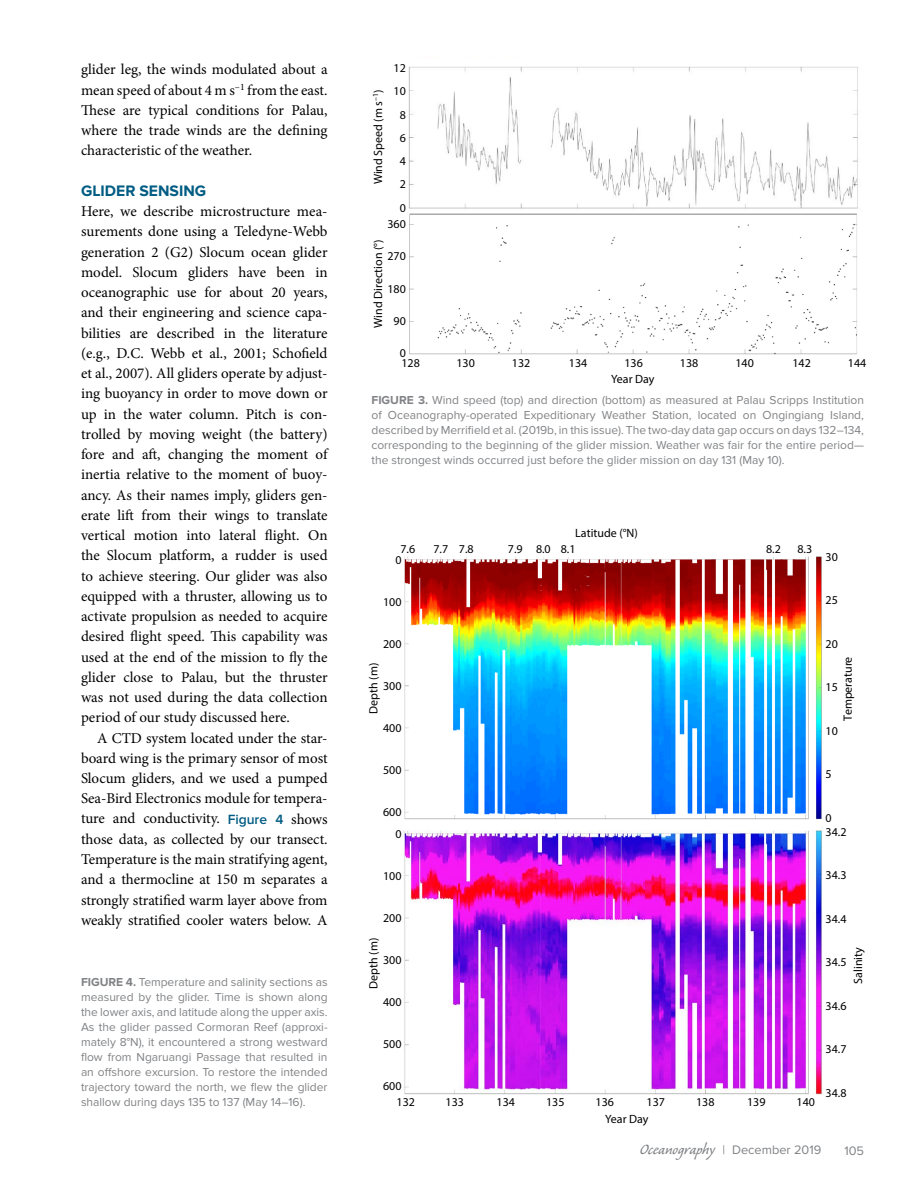
<style>
.page{position:relative;width:918px;height:1188px;background:#fff}
.page>*{position:absolute;margin:0;border:0;box-sizing:border-box;transform-origin:0 0}
.t1{font:700 15.75px "Proxima Nova";color:#005c83}
.t2{font:15px/20.2px "Minion Pro";letter-spacing:-.005em;color:#000;text-align:justify}
.t3{font:12.75px "Proxima Nova";color:#808285}
.t4{font:12px/15px "Proxima Nova";color:#808285;text-align:justify}
.t5{font:12px/23.2px "Myriad Pro";color:#000}
.s1{font-family:"Proxima Nova";font-weight:600;font-size:13.8px;color:#005c83}
.s2{font-weight:700}
.s3{font-family:"Caliban Std";font-size:18.75px}
</style>
<div class="page">
<img style="left:404px;top:556px;width:418px;height:264px">
<img style="left:404px;top:830px;width:419px;height:265px">
<img style="left:409px;top:215px;width:448px;height:139px">
<img style="left:408px;top:66px;width:450px;height:149px">
<hr style="left:410px;top:214px;width:447px;height:1px;background:#7f7f7f">
<p class="t2" style="left:81px;top:59px;width:248px">glider leg, the winds modulated about a mean speed of about 4 m s<sup>–1</sup> from the east.<br>These are typical conditions for Palau, where the trade winds are the defining characteristic of the weather.</p>
<p class="t1" style="left:81px;top:181px;width:127px">GLIDER SENSING</p>
<p class="t2" style="left:81px;top:201px;width:248px">Here, we describe microstructure mea&shy;surements done using a Teledyne-Webb generation 2 (G2) Slocum ocean glider model. Slocum gliders have been in oceanographic use for about 20 years, and their engineering and science capa&shy;bilities are described in the literature (e.g., D.C. Webb et al., 2001; Schofield et al., 2007). All gliders operate by adjust&shy;ing buoyancy in order to move down or up in the water column. Pitch is con&shy;trolled by moving weight (the battery) fore and aft, changing the moment of inertia relative to the moment of buoy&shy;ancy. As their names imply, gliders gen&shy;erate lift from their wings to translate vertical motion into lateral flight. On the Slocum platform, a rudder is used to achieve steering. Our glider was also equipped with a thruster, allowing us to activate propulsion as needed to acquire desired flight speed. This capability was used at the end of the mission to fly the glider close to Palau, but the thruster was not used during the data collection period of our study discussed here.</p>
<p class="t2" style="left:81px;top:728px;width:248px;text-indent:16px">A CTD system located under the star&shy;board wing is the primary sensor of most Slocum gliders, and we used a pumped Sea-Bird Electronics module for tempera&shy;ture and conductivity. <span class="s1">Figure 4</span> shows those data, as collected by our transect.<br>Temperature is the main stratifying agent, and a thermocline at 150 m separates a strongly stratified warm layer above from weakly stratified cooler waters below. A</p>
<p class="t4" style="left:81px;top:974px;width:248px"><span class="s2">FIGURE 4.</span> Temperature and salinity sections as measured by the glider. Time is shown along the lower axis, and latitude along the upper axis.<br>As the glider passed Cormoran Reef (approxi&shy;mately 8°N), it encountered a strong westward flow from Ngaruangi Passage that resulted in an offshore excursion. To restore the intended trajectory toward the north, we flew the glider shallow during days 135 to 137 (May 14–16).</p>
<p class="t5" style="left:394px;top:56px;width:14px;text-align:center">12<br>10<br>8<br>6<br>4<br>2<br>0</p>
<p class="t5" style="left:387px;top:212px;width:20px">360</p>
<p class="t5" style="left:387px;top:245px;width:20px">270</p>
<p class="t5" style="left:387px;top:277px;width:20px">180</p>
<p class="t5" style="left:394px;top:309px;width:14px">90</p>
<p class="t5" style="left:400px;top:341px;width:8px">0</p>
<p class="t5" style="left:366px;top:184px;width:96px;rotate:-90deg">Wind Speed (m s<sup>–1</sup>)</p>
<p class="t5" style="left:366px;top:328px;width:90px;rotate:-90deg">Wind Direction (°)</p>
<p class="t5" style="left:401px;top:351px;width:20px">128</p>
<p class="t5" style="left:456px;top:351px;width:20px">130</p>
<p class="t5" style="left:512px;top:351px;width:20px">132</p>
<p class="t5" style="left:569px;top:351px;width:20px">134</p>
<p class="t5" style="left:624px;top:351px;width:20px">136</p>
<p class="t5" style="left:680px;top:351px;width:20px">138</p>
<p class="t5" style="left:735px;top:351px;width:20px">140</p>
<p class="t5" style="left:792px;top:351px;width:20px">142</p>
<p class="t5" style="left:848px;top:351px;width:20px">144</p>
<p class="t5" style="left:611px;top:367px;width:45px">Year Day</p>
<p class="t4" style="left:372px;top:393px;width:494px"><span class="s2">FIGURE 3.</span> Wind speed (top) and direction (bottom) as measured at Palau Scripps Institution of Oceanography-operated Expeditionary Weather Station, located on Ongingiang Island, described by Merrifield et al. (2019b, in this issue). The two-day data gap occurs on days 132–134, corresponding to the beginning of the glider mission. Weather was fair for the entire period— the strongest winds occurred just before the glider mission on day 131 (May 10).</p>
<p class="t5" style="left:575px;top:521px;width:64px">Latitude (°N)</p>
<p class="t5" style="left:400px;top:537px;width:16px">7.6</p>
<p class="t5" style="left:433px;top:537px;width:42px">7.7 7.8</p>
<p class="t5" style="left:508px;top:537px;width:69px">7.9 8.0 8.1</p>
<p class="t5" style="left:766px;top:537px;width:16px">8.2</p>
<p class="t5" style="left:797px;top:537px;width:16px">8.3</p>
<p class="t5" style="left:826px;top:545px;width:14px">30</p>
<p class="t5" style="left:826px;top:588px;width:14px">25</p>
<p class="t5" style="left:826px;top:632px;width:14px">20</p>
<p class="t5" style="left:826px;top:675px;width:14px">15</p>
<p class="t5" style="left:826px;top:719px;width:14px">10</p>
<p class="t5" style="left:826px;top:762px;width:8px">5</p>
<p class="t5" style="left:826px;top:811px;width:22px;line-height:13.8px">0<br>34.2</p>
<p class="t5" style="left:826px;top:863px;width:22px">34.3</p>
<p class="t5" style="left:826px;top:907px;width:22px">34.4</p>
<p class="t5" style="left:826px;top:950px;width:22px">34.5</p>
<p class="t5" style="left:826px;top:994px;width:22px">34.6</p>
<p class="t5" style="left:826px;top:1037px;width:22px">34.7</p>
<p class="t5" style="left:826px;top:1081px;width:22px">34.8</p>
<p class="t5" style="left:395px;top:548px;width:8px">0</p>
<p class="t5" style="left:383px;top:590px;width:20px">100</p>
<p class="t5" style="left:383px;top:632px;width:20px">200</p>
<p class="t5" style="left:383px;top:674px;width:20px">300</p>
<p class="t5" style="left:383px;top:716px;width:20px">400</p>
<p class="t5" style="left:383px;top:758px;width:20px">500</p>
<p class="t5" style="left:383px;top:800px;width:20px">600</p>
<p class="t5" style="left:362px;top:714px;width:52px;rotate:-90deg">Depth (m)</p>
<p class="t5" style="left:836px;top:721px;width:65px;rotate:-90deg">Temperature</p>
<p class="t5" style="left:395px;top:822px;width:8px">0</p>
<p class="t5" style="left:383px;top:864px;width:20px">100</p>
<p class="t5" style="left:383px;top:906px;width:20px">200</p>
<p class="t5" style="left:383px;top:948px;width:20px">300</p>
<p class="t5" style="left:383px;top:990px;width:20px">400</p>
<p class="t5" style="left:383px;top:1032px;width:20px">500</p>
<p class="t5" style="left:383px;top:1074px;width:20px">600</p>
<p class="t5" style="left:362px;top:989px;width:52px;rotate:-90deg">Depth (m)</p>
<p class="t5" style="left:846px;top:984px;width:38px;rotate:-90deg">Salinity</p>
<p class="t5" style="left:397px;top:1090px;width:20px">132</p>
<p class="t5" style="left:446px;top:1090px;width:20px">133</p>
<p class="t5" style="left:497px;top:1090px;width:20px">134</p>
<p class="t5" style="left:546px;top:1090px;width:20px">135</p>
<p class="t5" style="left:596px;top:1090px;width:20px">136</p>
<p class="t5" style="left:647px;top:1090px;width:20px">137</p>
<p class="t5" style="left:696px;top:1090px;width:20px">138</p>
<p class="t5" style="left:747px;top:1090px;width:20px">139</p>
<p class="t5" style="left:797px;top:1090px;width:20px">140</p>
<p class="t5" style="left:605px;top:1107px;width:45px">Year Day</p>
<p class="t3" style="left:640px;top:1142px;width:183px"><span class="s3">Oceanography</span> | December 2019</p>
<p class="t3" style="left:844px;top:1143px;width:21px">105</p>
</div>
